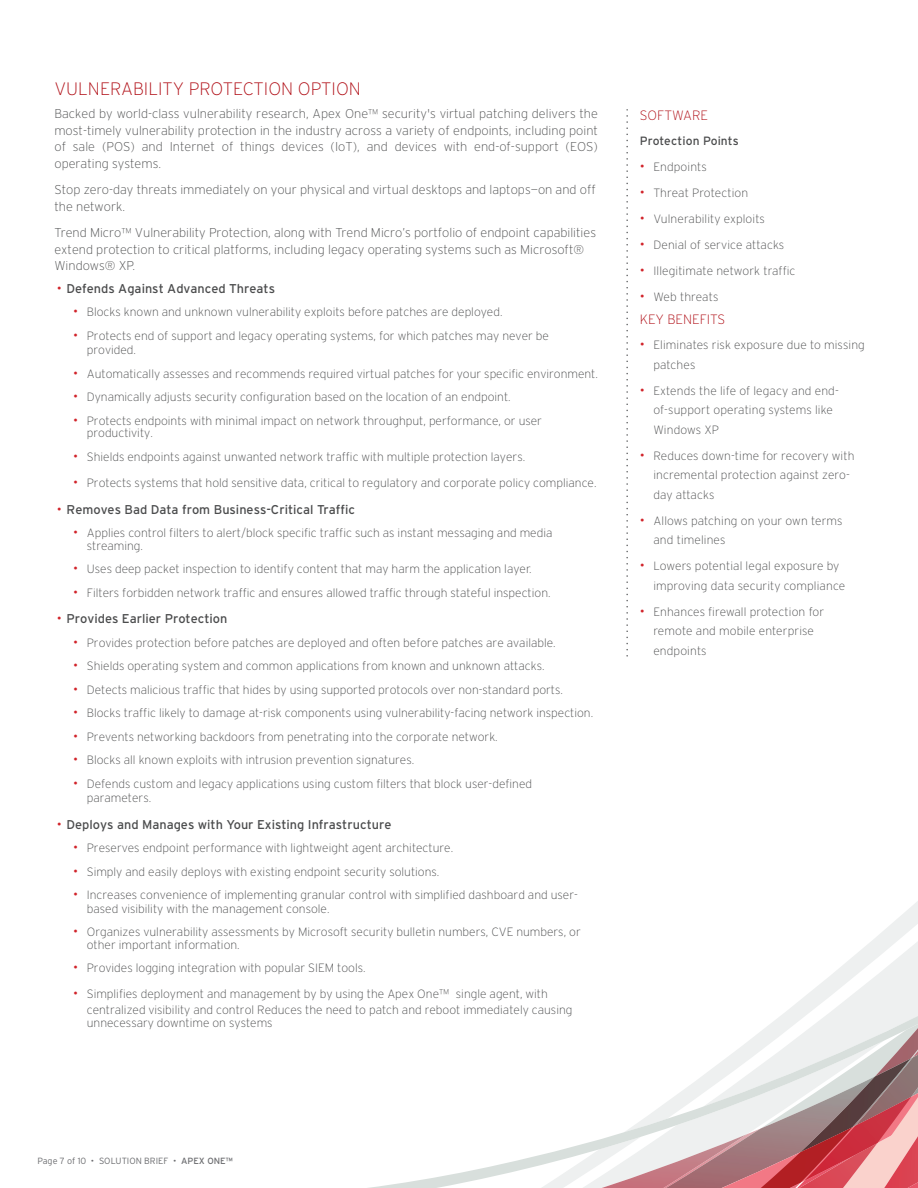
<style>
.page{position:relative;width:918px;height:1188px;background:#fff}
.page>*{position:absolute;margin:0;border:0;box-sizing:border-box;transform-origin:0 0}
.t1{font:200 18px "Interstate";color:#b00d15}
.t2{font:200 13.5px "Interstate";color:#b00d15}
.t3{font:200 12.75px/16.5px "Interstate";color:#4b4c4d}
.t4{font:12.75px "Interstate";color:#4b4c4d}
.t5{font:200 12px/19.5px "Interstate";color:#4b4c4d}
.t6{font:12px "Interstate";letter-spacing:.01em;color:#4b4c4d}
.t7{font:300 9px "Interstate";color:#6c6d70}
.s1{font-weight:300;font-size:13.5px;color:#d1232a}
.s2{font-size:12.75px}
.s3{font-weight:400}
</style>
<div class="page">
<svg style="left:368px;top:901px;width:550px;height:287px"></svg>
<svg style="left:626px;top:110px;width:2px;height:546px"></svg>
<h1 class="t1" style="left:54px;top:78px;width:308px">VULNERABILITY PROTECTION OPTION</h1>
<p class="t3" style="left:54px;top:106px;width:545px;text-align:justify">Backed by world-class vulnerability research, Apex One™ security's virtual patching delivers the most-timely vulnerability protection in the industry across a variety of endpoints, including point of sale (POS) and Internet of things devices (IoT), and devices with end-of-support (EOS) operating systems.</p>
<p class="t3" style="left:54px;top:182px;width:543px">Stop zero-day threats immediately on your physical and virtual desktops and laptops—on and off the network.</p>
<p class="t3" style="left:54px;top:225px;width:543px">Trend Micro™ Vulnerability Protection, along with Trend Micro’s portfolio of endpoint capabilities extend protection to critical platforms, including legacy operating systems such as Microsoft®<br>Windows® XP.</p>
<p class="t4" style="left:57px;top:281px;width:220px"><span class="s1">•</span> Defends Against Advanced Threats</p>
<p class="t5" style="left:73px;top:302px;width:431px"><span class="s1">•</span> Blocks known and unknown vulnerability exploits before patches are deployed.</p>
<p class="t5" style="left:87px;top:328px;width:464px;line-height:14.4px;text-indent:-14px"><span class="s1">•</span> Protects end of support and legacy operating systems, for which patches may never be provided.</p>
<p class="t5" style="left:73px;top:364px;width:526px"><span class="s1">•</span> Automatically assesses and recommends required virtual patches for your specific environment.</p>
<p class="t5" style="left:73px;top:387px;width:439px"><span class="s1">•</span> Dynamically adjusts security configuration based on the location of an endpoint.</p>
<p class="t5" style="left:87px;top:414px;width:457px;line-height:12.6px;text-indent:-13px"><span class="s1">•</span> Protects endpoints with minimal impact on network throughput, performance, or user productivity.</p>
<p class="t5" style="left:73px;top:447px;width:453px"><span class="s1">•</span> Shields endpoints against unwanted network traffic with multiple protection layers.</p>
<p class="t5" style="left:73px;top:473px;width:525px"><span class="s1">•</span> Protects systems that hold sensitive data, critical to regulatory and corporate policy compliance.</p>
<p class="t4" style="left:57px;top:501px;width:300px"><span class="s1">•</span> Removes Bad Data from Business-Critical Traffic</p>
<p class="t5" style="left:87px;top:527px;width:467px;line-height:12.6px;text-indent:-14px"><span class="s1">•</span> Applies control filters to alert/block specific traffic such as instant messaging and media streaming.</p>
<p class="t5" style="left:73px;top:559px;width:460px"><span class="s1">•</span> Uses deep packet inspection to identify content that may harm the application layer.</p>
<p class="t5" style="left:73px;top:583px;width:479px"><span class="s1">•</span> Filters forbidden network traffic and ensures allowed traffic through stateful inspection.</p>
<p class="t4" style="left:57px;top:611px;width:172px"><span class="s1">•</span> Provides Earlier Protection</p>
<p class="t5" style="left:73px;top:633px;width:484px"><span class="s1">•</span> Provides protection before patches are deployed and often before patches are available.</p>
<p class="t5" style="left:73px;top:656px;width:473px"><span class="s1">•</span> Shields operating system and common applications from known and unknown attacks.</p>
<p class="t5" style="left:73px;top:680px;width:491px"><span class="s1">•</span> Detects malicious traffic that hides by using supported protocols over non-standard ports.</p>
<p class="t5" style="left:73px;top:703px;width:521px"><span class="s1">•</span> Blocks traffic likely to damage at-risk components using vulnerability-facing network inspection.</p>
<p class="t5" style="left:73px;top:727px;width:426px"><span class="s1">•</span> Prevents networking backdoors from penetrating into the corporate network.</p>
<p class="t5" style="left:73px;top:750px;width:342px"><span class="s1">•</span> Blocks all known exploits with intrusion prevention signatures.</p>
<p class="t5" style="left:87px;top:776px;width:447px;line-height:14.4px;text-indent:-14px"><span class="s1">•</span> Defends custom and legacy applications using custom filters that block user-defined parameters.</p>
<p class="t4" style="left:57px;top:816px;width:336px"><span class="s1">•</span> Deploys and Manages with Your Existing Infrastructure</p>
<p class="t5" style="left:73px;top:838px;width:381px"><span class="s1">•</span> Preserves endpoint performance with lightweight agent architecture.</p>
<p class="t5" style="left:73px;top:862px;width:368px"><span class="s1">•</span> Simply and easily deploys with existing endpoint security solutions.</p>
<p class="t5" style="left:87px;top:888px;width:493px;line-height:13.5px;text-indent:-14px"><span class="s1">•</span> Increases convenience of implementing granular control with simplified dashboard and user&shy;based visibility with the management console.</p>
<p class="t5" style="left:87px;top:925px;width:495px;line-height:12.6px;text-indent:-14px"><span class="s1">•</span> Organizes vulnerability assessments by Microsoft security bulletin numbers, CVE numbers, or other important information.</p>
<p class="t5" style="left:73px;top:958px;width:294px"><span class="s1">•</span> Provides logging integration with popular SIEM tools.</p>
<p class="t5" style="left:87px;top:986px;width:487px;line-height:15.8px;text-indent:-14px"><span class="s1">•</span> Simplifies deployment and management by by using the Apex One<span class="s2">™</span> single agent, with centralized visibility and control Reduces the need to patch and reboot immediately causing</p>
<p class="t5" style="left:87px;top:1013px;width:187px">unnecessary downtime on systems</p>
<p class="t2" style="left:640px;top:107px;width:70px">SOFTWARE</p>
<p class="t6" style="left:640px;top:133px;width:100px">Protection Points</p>
<p class="t5" style="left:640px;top:157px;width:68px"><span class="s1">•</span> Endpoints</p>
<p class="t5" style="left:640px;top:183px;width:110px"><span class="s1">•</span> Threat Protection</p>
<p class="t5" style="left:640px;top:209px;width:127px"><span class="s1">•</span> Vulnerability exploits</p>
<p class="t5" style="left:640px;top:235px;width:146px"><span class="s1">•</span> Denial of service attacks</p>
<p class="t5" style="left:640px;top:261px;width:157px"><span class="s1">•</span> Illegitimate network traffic</p>
<p class="t5" style="left:640px;top:287px;width:80px"><span class="s1">•</span> Web threats</p>
<p class="t2" style="left:640px;top:311px;width:87px">KEY BENEFITS</p>
<p class="t5" style="left:653px;top:335px;width:213px;text-indent:-14px"><span class="s1">•</span> Eliminates risk exposure due to missing patches</p>
<p class="t5" style="left:653px;top:381px;width:187px;text-indent:-14px"><span class="s1">•</span> Extends the life of legacy and end&shy;of-support operating systems like<br>Windows XP</p>
<p class="t5" style="left:653px;top:446px;width:203px;text-indent:-14px"><span class="s1">•</span> Reduces down-time for recovery with incremental protection against zero&shy;day attacks</p>
<p class="t5" style="left:653px;top:511px;width:191px;text-indent:-14px"><span class="s1">•</span> Allows patching on your own terms and timelines</p>
<p class="t5" style="left:653px;top:556px;width:193px;text-indent:-14px"><span class="s1">•</span> Lowers potential legal exposure by improving data security compliance</p>
<p class="t5" style="left:653px;top:601px;width:172px;text-indent:-14px"><span class="s1">•</span> Enhances firewall protection for remote and mobile enterprise endpoints</p>
<p class="t7" style="left:38px;top:1155px;width:197px">Page 7 of 10 • SOLUTION BRIEF • <span class="s3">APEX ONE™</span></p>
</div>
